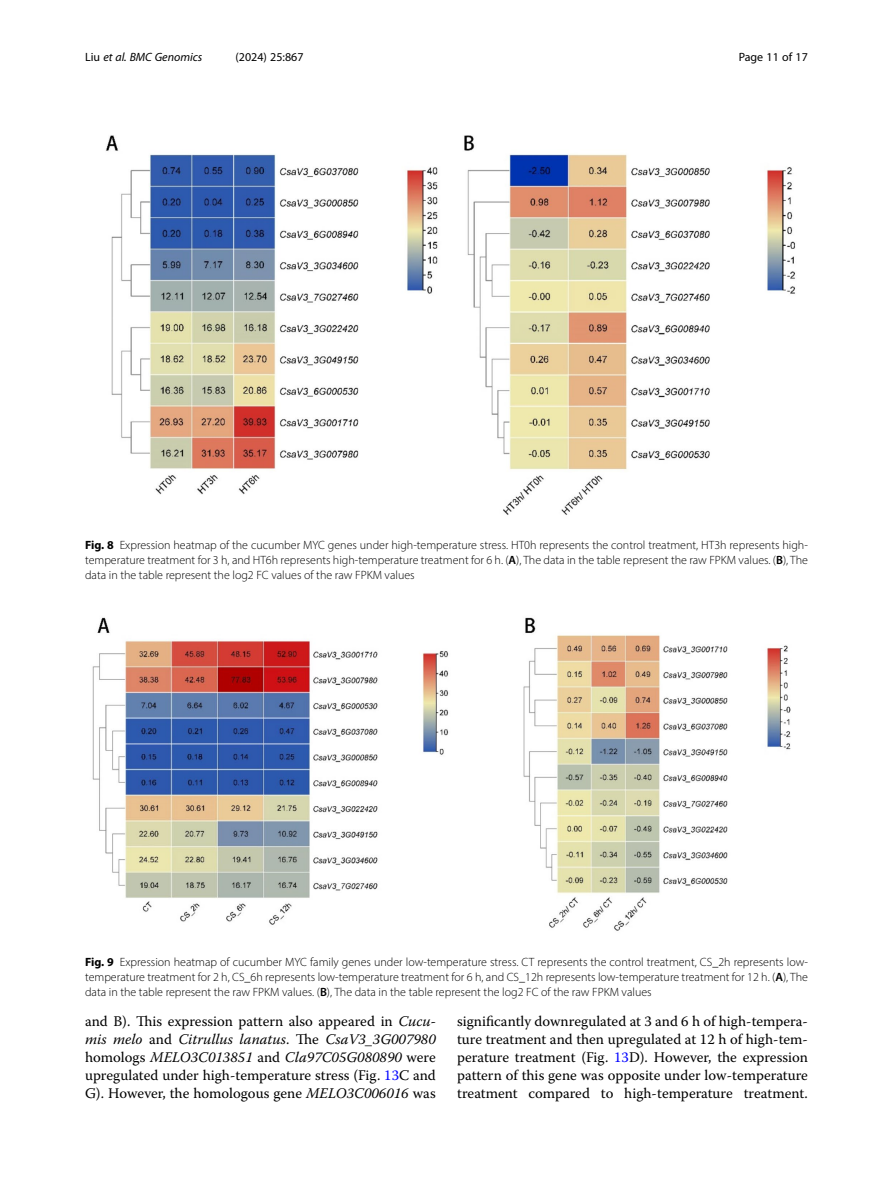
<style>
.page{position:relative;width:893px;height:1191px;background:#fff}
.page>*{position:absolute;margin:0;border:0;box-sizing:border-box;transform-origin:0 0}
.Body_Text{font:14.7px/18px "Warnock Pro";color:#000;text-align:justify}
.Figure_Caption{font:300 12px/15px "Myriad Pro";color:#000;text-align:justify}
.t1{font:12px "Myriad Pro";color:#000}
.t2{font:italic 12px "Myriad Pro";color:#000}
.s1{font-style:normal}
.s2{font-weight:700}
.s3{font-weight:600}
.s4{font-style:italic}
.s5{color:#00f}
</style>
<div class="page">
<img style="left:92px;top:617px;width:699px;height:314px">
<img style="left:105px;top:135px;width:690px;height:380px">
<p class="t2" style="left:85px;top:50px;width:119px"><span class="s1">Liu</span> et al. BMC Genomics</p>
<p class="t1" style="left:235px;top:50px;width:70px">(2024) 25:867</p>
<p class="t1" style="left:739px;top:50px;width:71px">Page 11 of 17</p>
<p class="Figure_Caption" style="left:85px;top:537px;width:724px"><span class="s2">Fig. 8</span> Expression heatmap of the cucumber MYC genes under high-temperature stress. HT0h represents the control treatment, HT3h represents high&shy;temperature treatment for 3 h, and HT6h represents high-temperature treatment for 6 h. (<span class="s3">A</span>), The data in the table represent the raw FPKM values. (<span class="s3">B</span>), The data in the table represent the log2 FC values of the raw FPKM values</p>
<p class="Figure_Caption" style="left:85px;top:954px;width:724px"><span class="s2">Fig. 9</span> Expression heatmap of cucumber MYC family genes under low-temperature stress. CT represents the control treatment, CS_2h represents low&shy;temperature treatment for 2 h, CS_6h represents low-temperature treatment for 6 h, and CS_12h represents low-temperature treatment for 12 h. (<span class="s3">A</span>), The data in the table represent the raw FPKM values. (<span class="s3">B</span>), The data in the table represent the log2 FC of the raw FPKM values</p>
<p class="Body_Text" style="left:85px;top:1012px;width:352px">and B). This expression pattern also appeared in <span class="s4">Cucu&shy;mis melo</span> and <span class="s4">Citrullus lanatus</span>. The <span class="s4">CsaV3_3G007980 </span>homologs <span class="s4">MELO3C013851</span> and <span class="s4">Cla97C05G080890</span> were upregulated under high-temperature stress (Fig. <span class="s5">13</span>C and G). However, the homologous gene <span class="s4">MELO3C006016</span> was</p>
<p class="Body_Text" style="left:457px;top:1012px;width:352px">significantly downregulated at 3 and 6 h of high-tempera&shy;ture treatment and then upregulated at 12 h of high-tem&shy;perature treatment (Fig. <span class="s5">13</span>D). However, the expression pattern of this gene was opposite under low-temperature treatment compared to high-temperature treatment.</p>
</div>
